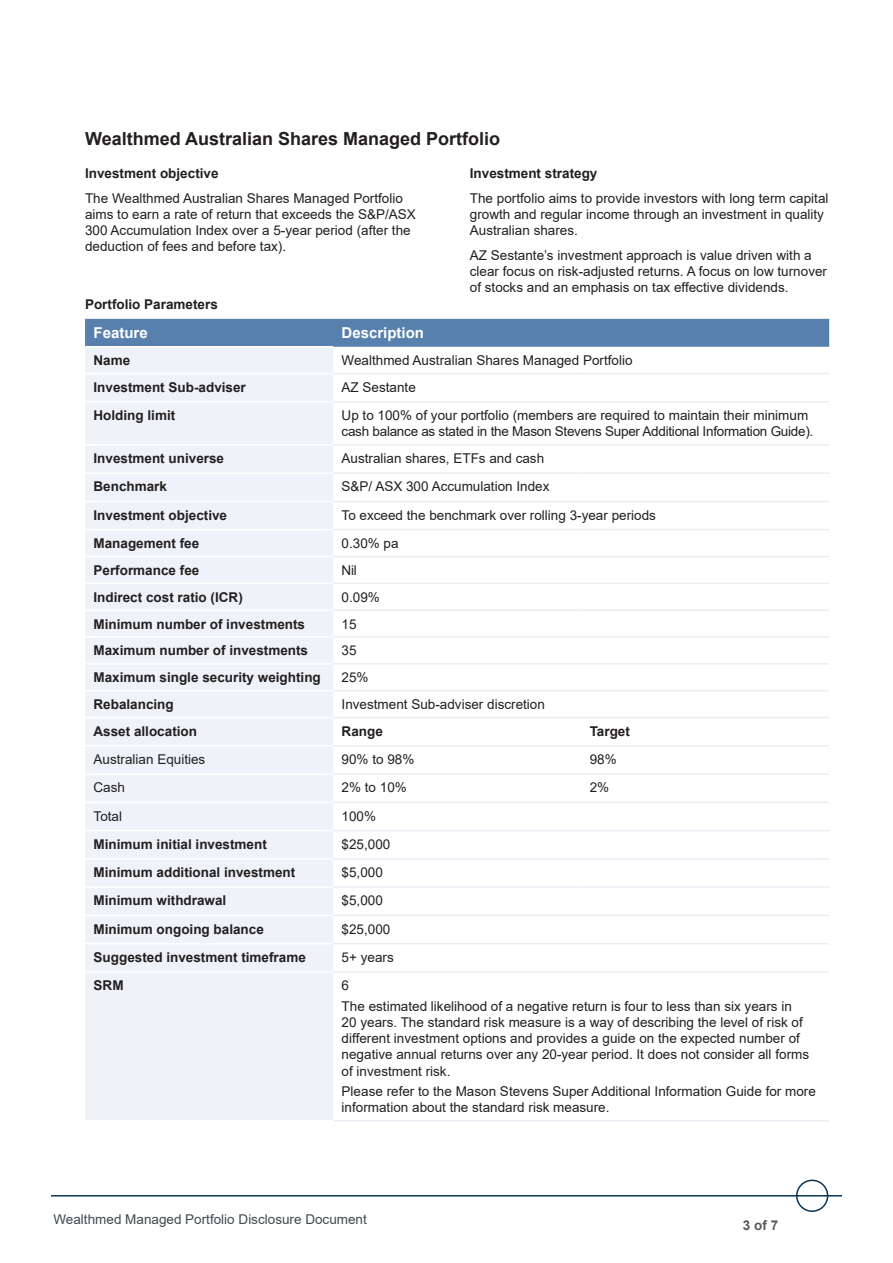
<style>
.page{position:relative;width:893px;height:1263px;background:#fff}
.page>*{position:absolute;margin:0;border:0;box-sizing:border-box;transform-origin:0 0}
.t1{font:700 18px "Arial";color:#231f20}
.Table_header_row{font:700 15px "Arial";color:#fff}
.BODY{font:13.5px/16.2px "Arial";color:#231f20}
.BODY-2{font:700 13.5px "Arial";color:#231f20}
.BODY-3{font:13.5px/16.2px "Arial";letter-spacing:-.02em;color:#231f20}
.t2{font:13.5px "Arial";color:#414951}
.t3{font:700 13.5px "Arial";color:#57585a}
</style>
<div class="page">
<hr style="left:51px;top:1195px;width:791px;height:1px;background:#093454">
<div style="left:796px;top:1179px;width:32px;height:33px;border:2px solid #093454;border-radius:50%"></div>
<div style="left:85px;top:319px;width:744px;height:28px;background:#5780ac"></div>
<div style="left:85px;top:348px;width:248px;height:772px;background:#eff2f8"></div>
<hr style="left:85px;top:346px;width:248px;height:1px;background:#fff">
<hr style="left:85px;top:373px;width:248px;height:1px;background:#fff">
<hr style="left:85px;top:401px;width:248px;height:2px;background:#fff">
<hr style="left:85px;top:444px;width:248px;height:2px;background:#fff">
<hr style="left:85px;top:472px;width:248px;height:2px;background:#fff">
<hr style="left:85px;top:501px;width:248px;height:1px;background:#fff">
<hr style="left:85px;top:529px;width:248px;height:1px;background:#fff">
<hr style="left:85px;top:556px;width:248px;height:1px;background:#fff">
<hr style="left:85px;top:583px;width:248px;height:1px;background:#fff">
<hr style="left:85px;top:609px;width:248px;height:2px;background:#fff">
<hr style="left:85px;top:636px;width:248px;height:2px;background:#fff">
<hr style="left:85px;top:663px;width:248px;height:2px;background:#fff">
<hr style="left:85px;top:690px;width:248px;height:1px;background:#fff">
<hr style="left:85px;top:717px;width:248px;height:1px;background:#fff">
<hr style="left:85px;top:745px;width:248px;height:1px;background:#fff">
<hr style="left:85px;top:773px;width:248px;height:2px;background:#fff">
<hr style="left:85px;top:801px;width:248px;height:2px;background:#fff">
<hr style="left:85px;top:830px;width:248px;height:1px;background:#fff">
<hr style="left:85px;top:858px;width:248px;height:2px;background:#fff">
<hr style="left:85px;top:886px;width:248px;height:2px;background:#fff">
<hr style="left:85px;top:915px;width:248px;height:1px;background:#fff">
<hr style="left:85px;top:943px;width:248px;height:1px;background:#fff">
<hr style="left:85px;top:971px;width:248px;height:2px;background:#fff">
<hr style="left:333px;top:373px;width:248px;height:1px;background:#eaeef4">
<hr style="left:581px;top:373px;width:248px;height:1px;background:#eaeef4">
<hr style="left:333px;top:401px;width:248px;height:2px;background:#eaeef4">
<hr style="left:581px;top:401px;width:248px;height:2px;background:#eaeef4">
<hr style="left:333px;top:444px;width:248px;height:2px;background:#eaeef4">
<hr style="left:581px;top:444px;width:248px;height:2px;background:#eaeef4">
<hr style="left:333px;top:472px;width:248px;height:2px;background:#eaeef4">
<hr style="left:581px;top:472px;width:248px;height:2px;background:#eaeef4">
<hr style="left:333px;top:501px;width:248px;height:1px;background:#eaeef4">
<hr style="left:581px;top:501px;width:248px;height:1px;background:#eaeef4">
<hr style="left:333px;top:529px;width:248px;height:1px;background:#eaeef4">
<hr style="left:581px;top:529px;width:248px;height:1px;background:#eaeef4">
<hr style="left:333px;top:556px;width:248px;height:1px;background:#eaeef4">
<hr style="left:581px;top:556px;width:248px;height:1px;background:#eaeef4">
<hr style="left:333px;top:583px;width:248px;height:1px;background:#eaeef4">
<hr style="left:581px;top:583px;width:248px;height:1px;background:#eaeef4">
<hr style="left:333px;top:609px;width:248px;height:2px;background:#eaeef4">
<hr style="left:581px;top:609px;width:248px;height:2px;background:#eaeef4">
<hr style="left:333px;top:636px;width:248px;height:2px;background:#eaeef4">
<hr style="left:581px;top:636px;width:248px;height:2px;background:#eaeef4">
<hr style="left:333px;top:663px;width:248px;height:2px;background:#eaeef4">
<hr style="left:581px;top:663px;width:248px;height:2px;background:#eaeef4">
<hr style="left:333px;top:690px;width:248px;height:1px;background:#eaeef4">
<hr style="left:581px;top:690px;width:248px;height:1px;background:#eaeef4">
<hr style="left:333px;top:717px;width:248px;height:1px;background:#eaeef4">
<hr style="left:581px;top:717px;width:248px;height:1px;background:#eaeef4">
<hr style="left:333px;top:745px;width:248px;height:1px;background:#eaeef4">
<hr style="left:581px;top:745px;width:248px;height:1px;background:#eaeef4">
<hr style="left:333px;top:773px;width:248px;height:2px;background:#eaeef4">
<hr style="left:581px;top:773px;width:248px;height:2px;background:#eaeef4">
<hr style="left:333px;top:801px;width:248px;height:2px;background:#eaeef4">
<hr style="left:581px;top:801px;width:248px;height:2px;background:#eaeef4">
<hr style="left:333px;top:830px;width:248px;height:1px;background:#eaeef4">
<hr style="left:581px;top:830px;width:248px;height:1px;background:#eaeef4">
<hr style="left:333px;top:858px;width:248px;height:2px;background:#eaeef4">
<hr style="left:581px;top:858px;width:248px;height:2px;background:#eaeef4">
<hr style="left:333px;top:886px;width:248px;height:2px;background:#eaeef4">
<hr style="left:581px;top:886px;width:248px;height:2px;background:#eaeef4">
<hr style="left:333px;top:915px;width:248px;height:1px;background:#eaeef4">
<hr style="left:581px;top:915px;width:248px;height:1px;background:#eaeef4">
<hr style="left:333px;top:943px;width:248px;height:1px;background:#eaeef4">
<hr style="left:581px;top:943px;width:248px;height:1px;background:#eaeef4">
<hr style="left:333px;top:971px;width:248px;height:2px;background:#eaeef4">
<hr style="left:581px;top:971px;width:248px;height:2px;background:#eaeef4">
<hr style="left:333px;top:1120px;width:248px;height:1px;background:#eaeef4">
<hr style="left:581px;top:1120px;width:248px;height:1px;background:#eaeef4">
<h2 class="t1" style="left:85px;top:126px;width:417px">Wealthmed Australian Shares Managed Portfolio</h2>
<h3 class="BODY-2" style="left:85px;top:164px;width:135px">Investment objective</h3>
<p class="BODY" style="left:85px;top:190px;width:332px">The Wealthmed Australian Shares Managed Portfolio aims to earn a rate of return that exceeds the S&amp;P/ASX 300 Accumulation Index over a 5-year period (after the deduction of fees and before tax).</p>
<h3 class="BODY-2" style="left:470px;top:164px;width:129px">Investment strategy</h3>
<p class="BODY" style="left:470px;top:190px;width:360px">The portfolio aims to provide investors with long term capital growth and regular income through an investment in quality<br>Australian shares.</p>
<p class="BODY" style="left:470px;top:247px;width:359px">AZ Sestante’s investment approach is value driven with a clear focus on risk-adjusted returns. A focus on low turnover of stocks and an emphasis on tax effective dividends.</p>
<h3 class="BODY-2" style="left:85px;top:294px;width:134px">Portfolio Parameters</h3>
<p class="Table_header_row" style="left:94px;top:322px;width:56px">Feature</p>
<p class="Table_header_row" style="left:342px;top:322px;width:84px">Description</p>
<p class="BODY-2" style="left:94px;top:351px;width:38px">Name</p>
<p class="BODY" style="left:342px;top:352px;width:292px">Wealthmed Australian Shares Managed Portfolio</p>
<p class="BODY-2" style="left:94px;top:378px;width:154px">Investment Sub-adviser</p>
<p class="BODY" style="left:342px;top:379px;width:76px">AZ Sestante</p>
<p class="BODY-2" style="left:94px;top:406px;width:83px">Holding limit</p>
<p class="BODY-3" style="left:342px;top:407px;width:473px">Up to 100% of your portfolio (members are required to maintain their minimum cash balance as stated in the Mason Stevens Super Additional Information Guide).</p>
<p class="BODY-2" style="left:94px;top:449px;width:132px">Investment universe</p>
<p class="BODY" style="left:342px;top:450px;width:204px">Australian shares, ETFs and cash</p>
<p class="BODY-2" style="left:94px;top:477px;width:75px">Benchmark</p>
<p class="BODY" style="left:342px;top:479px;width:209px">S&amp;P/ ASX 300 Accumulation Index</p>
<p class="BODY-2" style="left:94px;top:505px;width:135px">Investment objective</p>
<p class="BODY" style="left:342px;top:507px;width:316px">To exceed the benchmark over rolling 3-year periods</p>
<p class="BODY-2" style="left:94px;top:534px;width:107px">Management fee</p>
<p class="BODY" style="left:342px;top:535px;width:59px">0.30% pa</p>
<p class="BODY-2" style="left:94px;top:561px;width:107px">Performance fee</p>
<p class="BODY" style="left:342px;top:562px;width:17px">Nil</p>
<p class="BODY-2" style="left:94px;top:587px;width:151px">Indirect cost ratio (ICR)</p>
<p class="BODY" style="left:342px;top:589px;width:40px">0.09%</p>
<p class="BODY-2" style="left:94px;top:614px;width:213px">Minimum number of investments</p>
<p class="BODY" style="left:342px;top:616px;width:17px">15</p>
<p class="BODY-2" style="left:94px;top:641px;width:216px">Maximum number of investments</p>
<p class="BODY" style="left:342px;top:642px;width:17px">35</p>
<p class="BODY-2" style="left:94px;top:668px;width:229px">Maximum single security weighting</p>
<p class="BODY" style="left:342px;top:669px;width:29px">25%</p>
<p class="BODY-2" style="left:94px;top:695px;width:82px">Rebalancing</p>
<p class="BODY" style="left:342px;top:696px;width:205px">Investment Sub-adviser discretion</p>
<p class="BODY-2" style="left:94px;top:722px;width:105px">Asset allocation</p>
<p class="BODY-2" style="left:342px;top:722px;width:43px">Range</p>
<p class="BODY-2" style="left:590px;top:722px;width:42px">Target</p>
<p class="BODY" style="left:94px;top:751px;width:113px">Australian Equities</p>
<p class="BODY" style="left:342px;top:751px;width:74px">90% to 98%</p>
<p class="BODY" style="left:590px;top:751px;width:29px">98%</p>
<p class="BODY" style="left:94px;top:779px;width:33px">Cash</p>
<p class="BODY" style="left:342px;top:779px;width:67px">2% to 10%</p>
<p class="BODY" style="left:590px;top:779px;width:21px">2%</p>
<p class="BODY" style="left:94px;top:808px;width:30px">Total</p>
<p class="BODY" style="left:342px;top:808px;width:36px">100%</p>
<p class="BODY-2" style="left:94px;top:835px;width:175px">Minimum initial investment</p>
<p class="BODY" style="left:342px;top:836px;width:50px">$25,000</p>
<p class="BODY-2" style="left:94px;top:863px;width:203px">Minimum additional investment</p>
<p class="BODY" style="left:342px;top:864px;width:43px">$5,000</p>
<p class="BODY-2" style="left:94px;top:891px;width:134px">Minimum withdrawal</p>
<p class="BODY" style="left:342px;top:892px;width:43px">$5,000</p>
<p class="BODY-2" style="left:94px;top:919px;width:172px">Minimum ongoing balance</p>
<p class="BODY" style="left:342px;top:921px;width:50px">$25,000</p>
<p class="BODY-2" style="left:94px;top:948px;width:214px">Suggested investment timeframe</p>
<p class="BODY" style="left:342px;top:949px;width:54px">5+ years</p>
<p class="BODY-2" style="left:94px;top:976px;width:31px">SRM</p>
<p class="BODY" style="left:342px;top:977px;width:9px">6</p>
<p class="BODY" style="left:342px;top:998px;width:469px">The estimated likelihood of a negative return is four to less than six years in 20 years. The standard risk measure is a way of describing the level of risk of different investment options and provides a guide on the expected number of negative annual returns over any 20-year period. It does not consider all forms of investment risk.</p>
<p class="BODY" style="left:342px;top:1083px;width:476px">Please refer to the Mason Stevens Super Additional Information Guide for more information about the standard risk measure.</p>
<p class="t2" style="left:53px;top:1210px;width:315px">Wealthmed Managed Portfolio Disclosure Document</p>
<p class="t3" style="left:743px;top:1216px;width:37px">3 of 7</p>
</div>
